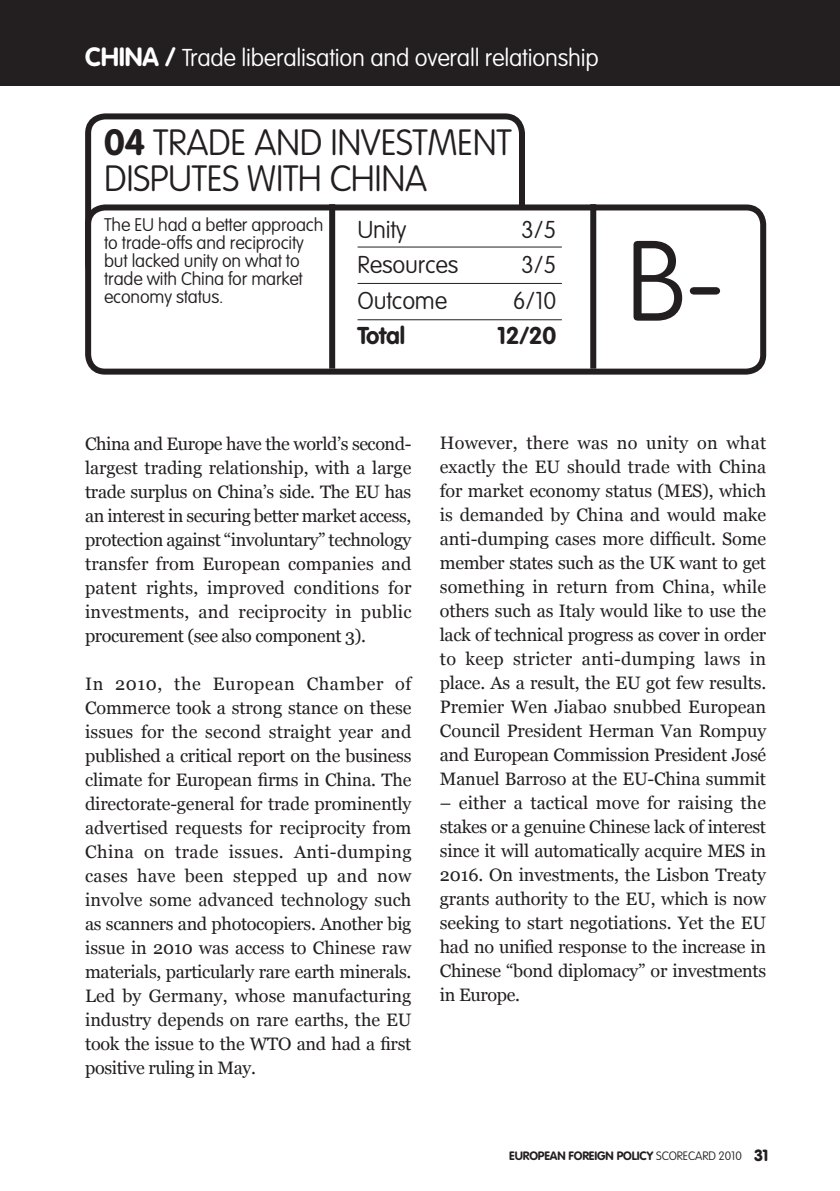
<style>
.page{position:relative;width:840px;height:1191px;background:#fff}
.page>*{position:absolute;margin:0;border:0;box-sizing:border-box;transform-origin:0 0}
.t1{font:100 112px "VAG Rounded";color:#231f20}
.t2{font:100 36px/36px "VAG Rounded";letter-spacing:-.01em;color:#231f20}
.t3{font:100 24px "VAG Rounded";letter-spacing:-.01em;color:#fff}
.t4{font:100 24px "VAG Rounded";letter-spacing:-.01em;color:#231f20}
.t5{font:700 24px "VAG Rounded";letter-spacing:-.01em;color:#231f20}
.t6{font:18px/24px "Georgia";letter-spacing:-.02em;color:#231f20;text-align:justify}
.t7{font:100 18px/18px "VAG Rounded";letter-spacing:-.01em;color:#231f20}
.t8{font:700 12px "VAG Rounded";letter-spacing:-.01em;color:#231f20}
.s1{font-weight:700;font-size:26px}
.s2{font-weight:700}
.s3{font-weight:100}
.s4{font-weight:900;font-size:16px}
</style>
<div class="page">
<div style="left:0;top:0;width:839px;height:85px;background:#231f20"></div>
<div style="left:85px;top:113px;width:439px;height:170px;border:6px solid #231f20;border-radius:17px"></div>
<div style="left:88px;top:207px;width:674px;height:164px;background:#fff;border-radius:17px"></div>
<div style="left:85px;top:204px;width:680px;height:170px;border:6px solid #231f20;border-radius:17px"></div>
<div style="left:590px;top:204px;width:6px;height:165px;background:#231f20"></div>
<div style="left:329px;top:204px;width:6px;height:165px;background:#231f20"></div>
<hr style="left:357px;top:246px;width:204px;height:1px;background:#231f20">
<hr style="left:357px;top:283px;width:204px;height:1px;background:#231f20">
<hr style="left:357px;top:319px;width:204px;height:1px;background:#231f20">
<h3 class="t3" style="left:85px;top:44px;width:515px"><span class="s1">CHINA /</span> Trade liberalisation and overall relationship</h3>
<h2 class="t2" style="left:104px;top:124px;width:409px"><span class="s2">04</span> TRADE AND INVESTMENT<br>DISPUTES WITH CHINA</h2>
<p class="t7" style="left:104px;top:216px;width:221px">The EU had a better approach to trade-offs and reciprocity but lacked unity on what to trade with China for market economy status.</p>
<h3 class="t4" style="left:357px;top:216px;width:50px">Unity</h3>
<h3 class="t4" style="left:521px;top:216px;width:37px">3/5</h3>
<h3 class="t4" style="left:357px;top:251px;width:102px">Resources</h3>
<h3 class="t4" style="left:521px;top:251px;width:37px">3/5</h3>
<h3 class="t4" style="left:357px;top:286px;width:91px">Outcome</h3>
<h3 class="t4" style="left:512px;top:286px;width:45px">6/10</h3>
<h3 class="t5" style="left:357px;top:321px;width:49px">Total</h3>
<h3 class="t5" style="left:497px;top:321px;width:61px">12/20</h3>
<h1 class="t1" style="left:625px;top:217px;width:100px">B-</h1>
<p class="t6" style="left:85px;top:432px;width:328px">China and Europe have the world’s second&shy;largest trading relationship, with a large trade surplus on China’s side. The EU has an interest in securing better market access, protection against “involuntary” technology transfer from European companies and patent rights, improved conditions for investments, and reciprocity in public procurement (see also component 3).</p>
<p class="t6" style="left:85px;top:672px;width:328px">In 2010, the European Chamber of Commerce took a strong stance on these issues for the second straight year and published a critical report on the business climate for European firms in China. The directorate-general for trade prominently advertised requests for reciprocity from China on trade issues. Anti-dumping cases have been stepped up and now involve some advanced technology such as scanners and photocopiers. Another big issue in 2010 was access to Chinese raw materials, particularly rare earth minerals.<br>Led by Germany, whose manufacturing industry depends on rare earths, the EU took the issue to the WTO and had a first positive ruling in May.</p>
<p class="t6" style="left:439px;top:431px;width:328px">However, there was no unity on what exactly the EU should trade with China for market economy status (MES), which is demanded by China and would make anti-dumping cases more difficult. Some member states such as the UK want to get something in return from China, while others such as Italy would like to use the lack of technical progress as cover in order to keep stricter anti-dumping laws in place. As a result, the EU got few results.<br>Premier Wen Jiabao snubbed European Council President Herman Van Rompuy and European Commission President José Manuel Barroso at the EU-China summit</p>
<p class="t6" style="left:439px;top:791px;width:328px">– either a tactical move for raising the stakes or a genuine Chinese lack of interest since it will automatically acquire MES in 2016. On investments, the Lisbon Treaty grants authority to the EU, which is now seeking to start negotiations. Yet the EU had no unified response to the increase in Chinese “bond diplomacy” or investments in Europe.</p>
<p class="t8" style="left:509px;top:1148px;width:260px">EUROPEAN FOREIGN POLICY <span class="s3">SCORECARD 2010</span> <span class="s4">31</span></p>
</div>
